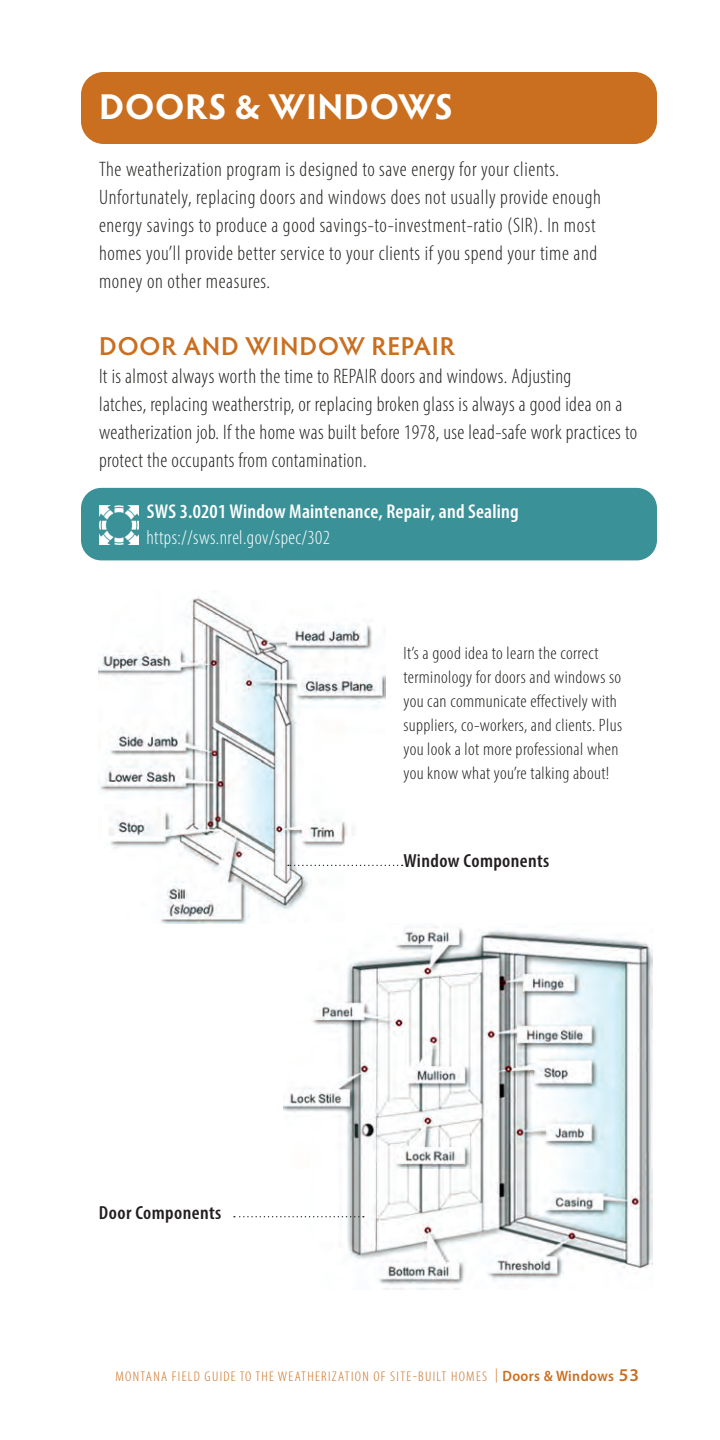
<style>
.page{position:relative;width:720px;height:1440px;background:#fff}
.page>*{position:absolute;margin:0;border:0;box-sizing:border-box;transform-origin:0 0}
.Chapter_Head{font:700 36px "Hypatia Sans Pro";letter-spacing:.015em;color:#fff}
.Subhead_1{font:600 26px "Hypatia Sans Pro";letter-spacing:.03em;color:#ca6e1f}
.Text{font:300 condensed 21px/28px "Myriad Pro";letter-spacing:.02em;color:#20221f}
.Links_and_Web_Addres{font:600 condensed 20px/26px "Myriad Pro";letter-spacing:.01em;color:#fff}
.Caption_Head_Bold{font:600 condensed 19px "Myriad Pro";letter-spacing:.02em;color:#231f20;scale:1.05 1}
.Caption_Head_Bold-2{font:300 condensed 18px/24px "Myriad Pro";letter-spacing:.02em;color:#20221f;scale:1.05 1}
.t1{font:300 condensed 14px "Myriad Pro";letter-spacing:.09em;color:#ca6e1f;scale:1.05 1}
.s1{font-weight:300}
.s2{font-weight:600;font-stretch:normal;font-size:15px}
.s3{font-weight:600;font-stretch:normal;font-size:18px}
</style>
<div class="page">
<div style="left:81px;top:72px;width:576px;height:72px;background:#ca6e1f;border-radius:23px"></div>
<img style="left:99px;top:596px;width:287px;height:328px">
<div style="left:81px;top:488px;width:576px;height:72px;background:#3a9198;border-radius:20px"></div>
<img style="left:283px;top:926px;width:370px;height:364px">
<svg style="left:288px;top:865px;width:115px;height:1px"></svg>
<svg style="left:234px;top:1216px;width:130px;height:1px"></svg>
<p class="Chapter_Head" style="left:99px;top:81px;width:356px">DOORS &amp; WINDOWS</p>
<p class="Text" style="left:99px;top:155px;width:504px">The weatherization program is designed to save energy for your clients.<br>Unfortunately, replacing doors and windows does not usually provide enough energy savings to produce a good savings-to-investment-ratio (SIR). In most homes you’ll provide better service to your clients if you spend your time and money on other measures.</p>
<p class="Subhead_1" style="left:99px;top:328px;width:358px">DOOR AND WINDOW REPAIR</p>
<p class="Text" style="left:99px;top:362px;width:540px">It is almost always worth the time to REPAIR doors and windows. Adjusting<br>latches, replacing weatherstrip, or replacing broken glass is always a good idea on a weatherization job. If the home was built before 1978, use lead-safe work practices to protect the occupants from contamination.</p>
<p class="Links_and_Web_Addres" style="left:146px;top:498px;width:374px">SWS 3.0201Window Maintenance, Repair, and Sealing <span class="s1">https://sws .nrel .gov/spec/302</span></p>
<p class="Caption_Head_Bold-2" style="left:404px;top:641px;width:210px">It’s a good idea to learn the correct terminology for doors and windows so you can communicate effectively with suppliers, co-workers, and clients. Plus you look a lot more professional when you know what you’re talking about!</p>
<p class="Caption_Head_Bold" style="left:99px;top:1201px;width:118px">Door Components</p>
<p class="Caption_Head_Bold" style="left:404px;top:849px;width:140px">Window Components</p>
<p class="t1" style="left:115px;top:1368px;width:500px">MONTANA FIELD GUIDE TO THE WEATHERIZATION OF SITE-BUILT HOMES | <span class="s2">Doors &amp; Windows</span> <span class="s3">53</span></p>
</div>
